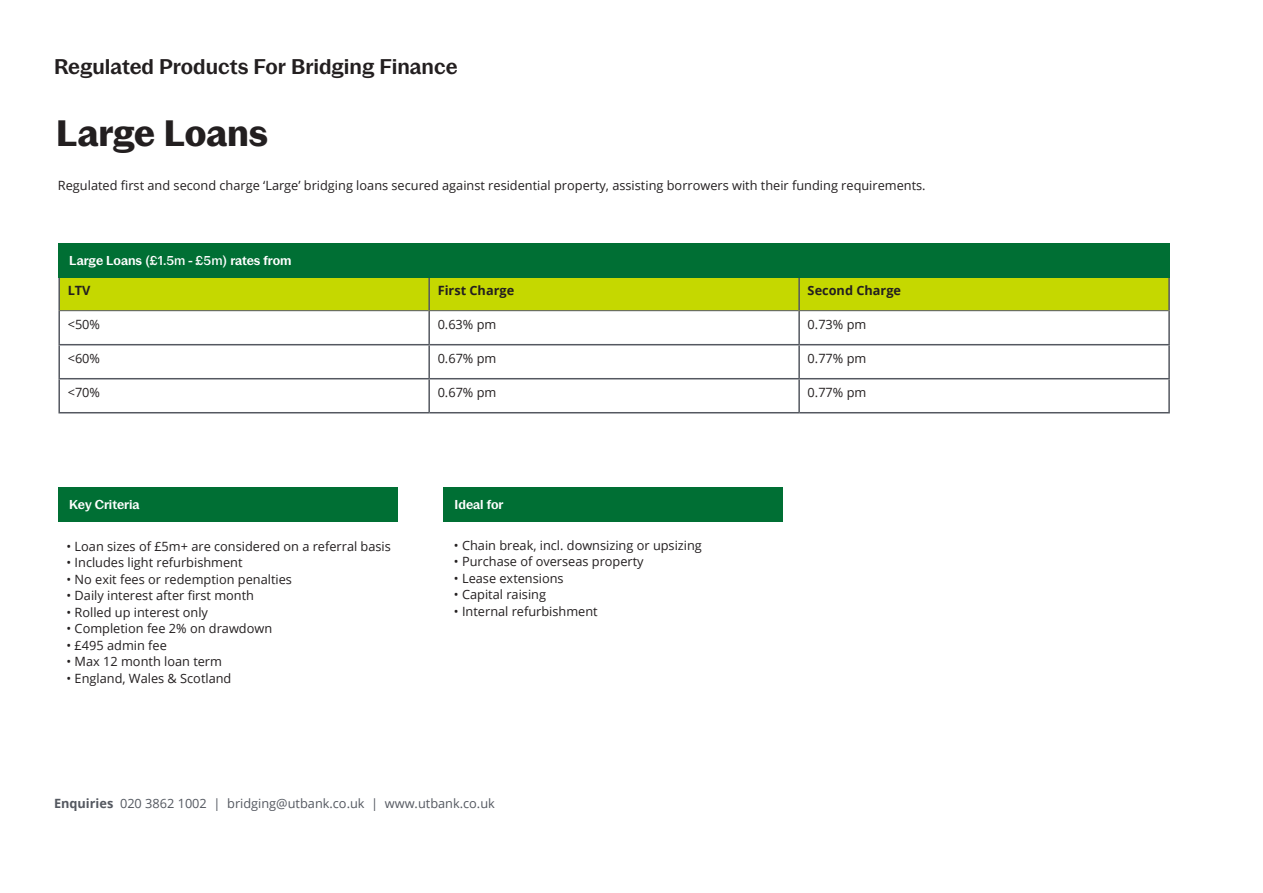
<style>
.page{position:relative;width:1263px;height:893px;background:#fff}
.page>*{position:absolute;margin:0;border:0;box-sizing:border-box;transform-origin:0 0}
.t1{font:700 36px "Pastiche Grotesque";color:#231f20}
.t2{font:600 21px "Pastiche Grotesque";color:#231f20}
.t3{font:12.75px "Open Sans";color:#231f20}
.t4{font:12.75px "Open Sans";color:#545860}
.t5{font:600 12.75px "Pastiche Grotesque";color:#fff}
.t6{font:700 12.75px "Open Sans";color:#231f20}
.s1{font-weight:500}
.s2{font-weight:700}
</style>
<div class="page">
<div style="left:60px;top:277px;width:1108px;height:33px;background:#c5d800"></div>
<hr style="left:60px;top:310px;width:368px;height:1px;background:#545860">
<hr style="left:430px;top:310px;width:368px;height:1px;background:#545860">
<hr style="left:800px;top:310px;width:368px;height:1px;background:#545860">
<hr style="left:58px;top:277px;width:2px;height:34px;background:#545860">
<hr style="left:428px;top:277px;width:2px;height:34px;background:#545860">
<hr style="left:798px;top:277px;width:2px;height:34px;background:#545860">
<hr style="left:1168px;top:277px;width:2px;height:34px;background:#545860">
<hr style="left:1168px;top:311px;width:2px;height:33px;background:#545860">
<hr style="left:58px;top:344px;width:371px;height:1px;background:#545860">
<hr style="left:429px;top:344px;width:370px;height:1px;background:#545860">
<hr style="left:799px;top:344px;width:371px;height:1px;background:#545860">
<hr style="left:58px;top:378px;width:371px;height:1px;background:#545860">
<hr style="left:429px;top:378px;width:370px;height:1px;background:#545860">
<hr style="left:799px;top:378px;width:371px;height:1px;background:#545860">
<hr style="left:58px;top:412px;width:371px;height:1px;background:#545860">
<hr style="left:429px;top:412px;width:370px;height:1px;background:#545860">
<hr style="left:799px;top:412px;width:371px;height:1px;background:#545860">
<hr style="left:58px;top:311px;width:2px;height:33px;background:#545860">
<hr style="left:428px;top:311px;width:2px;height:33px;background:#545860">
<hr style="left:798px;top:311px;width:2px;height:33px;background:#545860">
<hr style="left:58px;top:345px;width:2px;height:33px;background:#545860">
<hr style="left:428px;top:345px;width:2px;height:33px;background:#545860">
<hr style="left:798px;top:345px;width:2px;height:33px;background:#545860">
<hr style="left:1168px;top:345px;width:2px;height:33px;background:#545860">
<hr style="left:58px;top:379px;width:2px;height:33px;background:#545860">
<hr style="left:428px;top:379px;width:2px;height:33px;background:#545860">
<hr style="left:798px;top:379px;width:2px;height:33px;background:#545860">
<hr style="left:1168px;top:379px;width:2px;height:33px;background:#545860">
<div style="left:58px;top:243px;width:1112px;height:34px;background:#006f34"></div>
<div style="left:58px;top:487px;width:340px;height:34px;background:#006f34"></div>
<div style="left:444px;top:487px;width:339px;height:34px;background:#006f34"></div>
<p class="t2" style="left:54px;top:51px;width:405px">Regulated Products For Bridging Finance</p>
<p class="t1" style="left:56px;top:106px;width:214px">Large Loans</p>
<p class="t3" style="left:58px;top:177px;width:869px">Regulated first and second charge ‘Large’ bridging loans secured against residential property, assisting borrowers with their funding requirements.</p>
<p class="t5" style="left:69px;top:251px;width:224px">Large Loans <span class="s1">(£1.5m - £5m)</span> rates from</p>
<p class="t6" style="left:68px;top:281px;width:24px">LTV</p>
<p class="t6" style="left:438px;top:281px;width:78px">First Charge</p>
<p class="t6" style="left:808px;top:281px;width:95px">Second Charge</p>
<p class="t3" style="left:68px;top:316px;width:34px">&lt;50%</p>
<p class="t3" style="left:438px;top:316px;width:60px">0.63% pm</p>
<p class="t3" style="left:808px;top:316px;width:60px">0.73% pm</p>
<p class="t3" style="left:68px;top:350px;width:34px">&lt;60%</p>
<p class="t3" style="left:438px;top:350px;width:60px">0.67% pm</p>
<p class="t3" style="left:808px;top:350px;width:60px">0.77% pm</p>
<p class="t3" style="left:68px;top:384px;width:34px">&lt;70%</p>
<p class="t3" style="left:438px;top:384px;width:60px">0.67% pm</p>
<p class="t3" style="left:808px;top:384px;width:60px">0.77% pm</p>
<p class="t5" style="left:69px;top:495px;width:72px">Key Criteria</p>
<p class="t3" style="left:67px;top:537px;width:326px">• Loan sizes of £5m+ are considered on a referral basis</p>
<p class="t3" style="left:67px;top:554px;width:178px">• Includes light refurbishment</p>
<p class="t3" style="left:67px;top:570px;width:227px">• No exit fees or redemption penalties</p>
<p class="t3" style="left:67px;top:587px;width:189px">• Daily interest after first month</p>
<p class="t3" style="left:67px;top:603px;width:143px">• Rolled up interest only</p>
<p class="t3" style="left:67px;top:620px;width:207px">• Completion fee 2% on drawdown</p>
<p class="t3" style="left:67px;top:636px;width:102px">• £495 admin fee</p>
<p class="t3" style="left:67px;top:653px;width:157px">• Max 12 month loan term</p>
<p class="t3" style="left:67px;top:669px;width:166px">• England, Wales &amp; Scotland</p>
<p class="t5" style="left:455px;top:495px;width:50px">Ideal for</p>
<p class="t3" style="left:454px;top:536px;width:249px">• Chain break, incl. downsizing or upsizing</p>
<p class="t3" style="left:454px;top:553px;width:191px">• Purchase of overseas property</p>
<p class="t3" style="left:454px;top:569px;width:111px">• Lease extensions</p>
<p class="t3" style="left:454px;top:586px;width:94px">• Capital raising</p>
<p class="t3" style="left:454px;top:602px;width:145px">• Internal refurbishment</p>
<p class="t4" style="left:54px;top:794px;width:442px"><span class="s2">Enquiries</span> 020 3862 1002 | bridging@utbank.co.uk | www.utbank.co.uk</p>
</div>
